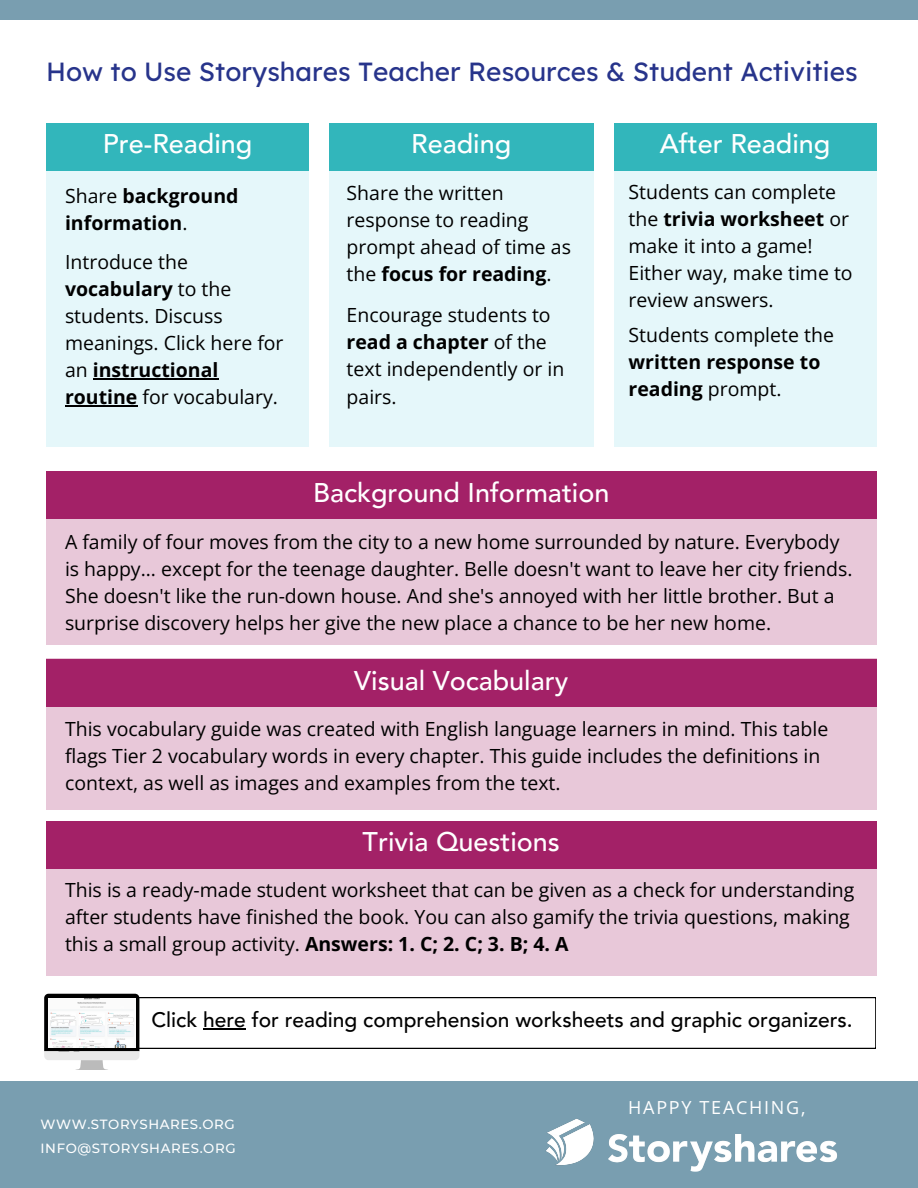
<style>
.page{position:relative;width:918px;height:1188px;background:#fff}
.page>*{position:absolute;margin:0;border:0;box-sizing:border-box;transform-origin:0 0}
.t1{font:500 27px "Avenir LT Pro";color:#fff}
.t2{font:26.25px "Lexend Deca";color:#27348b}
.t3{font:500 21px "Avenir LT Pro";color:#000}
.t4{font:19.5px/27px "Open Sans";color:#000}
.t5{font:700 19.5px/27px "Open Sans";color:#000}
.t6{font:18px "Open Sans";letter-spacing:.095em;color:#fff}
.t7{font:500 13.35px "Montserrat";letter-spacing:.045em;color:#fff}
.s1{font-weight:400}
.s2{font-weight:700}
</style>
<div class="page">
<div style="left:0;top:0;width:918px;height:20px;background:#799eb0"></div>
<div style="left:0;top:1082px;width:918px;height:106px;background:#799eb0"></div>
<img style="left:629px;top:1134px;width:209px;height:38px">
<img style="left:546px;top:1119px;width:82px;height:47px">
<div style="left:46px;top:484px;width:830px;height:161px;background:#e8c8d9"></div>
<div style="left:46px;top:472px;width:830px;height:47px;background:#a32167"></div>
<div style="left:46px;top:833px;width:830px;height:143px;background:#e8c8d9"></div>
<div style="left:46px;top:821px;width:830px;height:47px;background:#a32167"></div>
<div style="left:46px;top:658px;width:830px;height:151px;background:#e8c8d9"></div>
<div style="left:46px;top:660px;width:830px;height:47px;background:#a32167"></div>
<div style="left:46px;top:135px;width:263px;height:312px;background:#e5f7fa"></div>
<div style="left:46px;top:123px;width:263px;height:48px;background:#32b6bb"></div>
<div style="left:329px;top:135px;width:265px;height:311px;background:#e5f7fa"></div>
<div style="left:329px;top:123px;width:265px;height:48px;background:#32b6bb"></div>
<div style="left:614px;top:135px;width:262px;height:312px;background:#e5f7fa"></div>
<div style="left:614px;top:123px;width:262px;height:48px;background:#32b6bb"></div>
<svg style="left:44px;top:994px;width:832px;height:76px"></svg>
<img style="left:48px;top:998px;width:87px;height:49px">
<hr style="left:93px;top:378px;width:125px;height:2px;background:#000">
<hr style="left:65px;top:405px;width:72px;height:2px;background:#000">
<h1 class="t2" style="left:46px;top:54px;width:813px">How to Use Storyshares Teacher Resources &amp; Student Activities</h1>
<h4 class="t1" style="left:103px;top:133px;width:151px">Pre-Reading</h4>
<h1 class="t1" style="left:411px;top:133px;width:101px">Reading</h1>
<h4 class="t1" style="left:660px;top:133px;width:172px">After Reading</h4>
<h4 class="t5" style="left:65px;top:182px;width:175px"><span class="s1">Share</span> background information<span class="s1">.</span></h4>
<p class="t4" style="left:65px;top:248px;width:220px">Introduce the <span class="s2">vocabulary</span> to the students. Discuss meanings. Click here for an <span class="s2">instructional routine</span> for vocabulary.</p>
<p class="t4" style="left:347px;top:179px;width:226px">Share the written response to reading prompt ahead of time as the <span class="s2">focus for reading</span>.</p>
<h3 class="t4" style="left:347px;top:301px;width:219px">Encourage students to <span class="s2">read a chapter</span> of the text independently or in pairs.</h3>
<p class="t4" style="left:629px;top:178px;width:226px">Students can complete the <span class="s2">trivia worksheet</span> or make it into a game!<br>Either way, make time to review answers.</p>
<p class="t4" style="left:629px;top:321px;width:207px">Students complete the <span class="s2">written response to reading</span> prompt.</p>
<h2 class="t1" style="left:313px;top:481px;width:298px">Background Information</h2>
<h1 class="t4" style="left:65px;top:528px;width:789px">A family of four moves from the city to a new home surrounded by nature. Everybody is happy... except for the teenage daughter. Belle doesn't want to leave her city friends.<br>She doesn't like the run-down house. And she's annoyed with her little brother. But a surprise discovery helps her give the new place a chance to be her new home.</h1>
<h4 class="t1" style="left:354px;top:669px;width:215px">Visual Vocabulary</h4>
<h1 class="t4" style="left:65px;top:715px;width:765px">This vocabulary guide was created with English language learners in mind. This table flags Tier 2 vocabulary words in every chapter. This guide includes the definitions in context, as well as images and examples from the text.</h1>
<h1 class="t1" style="left:363px;top:831px;width:199px">Trivia Questions</h1>
<h4 class="t4" style="left:65px;top:876px;width:791px">This is a ready-made student worksheet that can be given as a check for understanding after students have finished the book. You can also gamify the trivia questions, making this a small group activity. <span class="s2">Answers: 1. C; 2. C; 3. B; 4. A</span></h4>
<h4 class="t3" style="left:151px;top:1012px;width:703px">Click here for reading comprehension worksheets and graphic organizers.</h4>
<h4 class="t7" style="left:41px;top:1116px;width:196px">WWW.STORYSHARES.ORG</h4>
<h4 class="t7" style="left:41px;top:1141px;width:197px">INFO@STORYSHARES.ORG</h4>
<h4 class="t6" style="left:628px;top:1095px;width:179px">HAPPY TEACHING,</h4>
</div>
